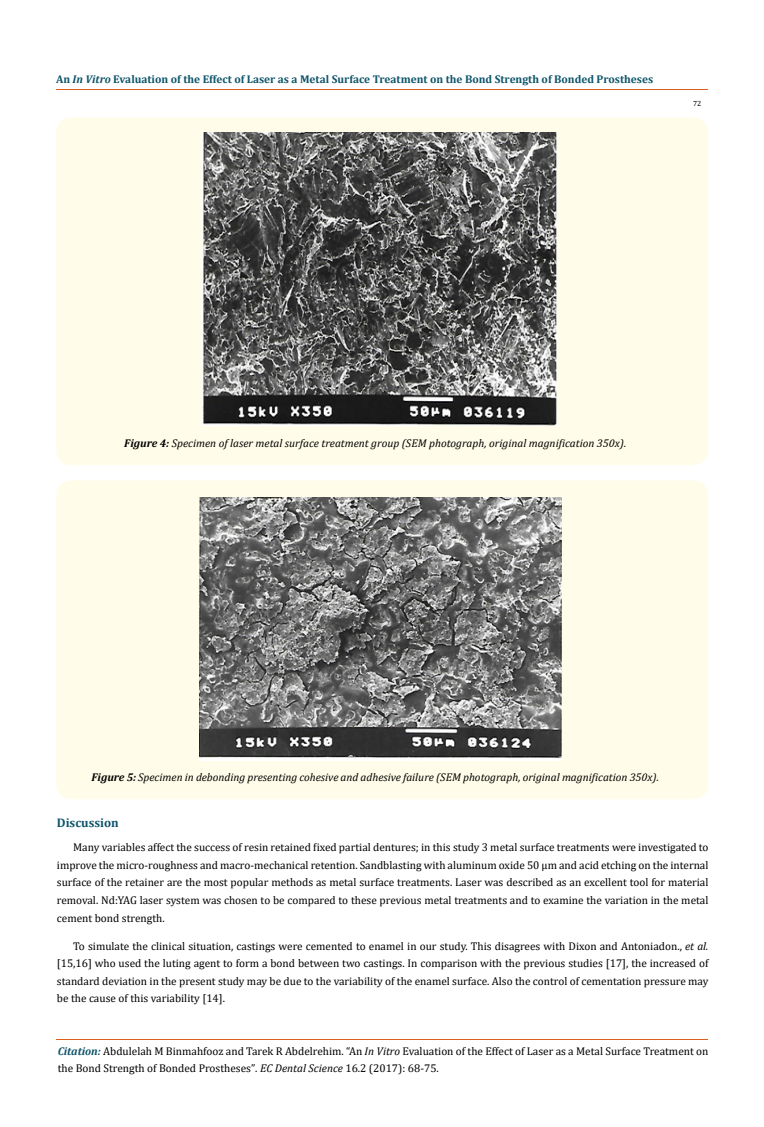
<style>
.page{position:relative;width:764px;height:1127px;background:#fff}
.page>*{position:absolute;margin:0;border:0;box-sizing:border-box;transform-origin:0 0}
.t1{font:700 12.5px "Cambria";color:#0e546a}
.t2{font:11.25px/17.5px "Cambria";color:#000;text-align:justify}
.t3{font:italic 11.25px "Cambria";color:#000}
.t4{font:700 11.25px "Cambria";color:#0e546a}
.t5{font:7.5px "Cambria";color:#000}
.s1{font-style:italic}
.s2{font-weight:700}
.s3{font-weight:700;font-style:italic;color:#0e546a}
.s4{font-size:11.12px}
</style>
<div class="page">
<hr style="left:56px;top:90px;width:652px;height:1px;background:#e05d1a">
<hr style="left:56px;top:1038px;width:652px;height:1px;background:#e05d1a">
<div style="left:56px;top:117px;width:652px;height:348px;background:#fffde9;border-radius:15px"></div>
<img style="left:202px;top:133px;width:355px;height:293px">
<div style="left:56px;top:480px;width:652px;height:319px;background:#fffde9;border-radius:15px"></div>
<img style="left:199px;top:497px;width:363px;height:263px">
<p class="t4" style="left:56px;top:71px;width:598px">An <span class="s1">In Vitro</span> Evaluation of the Effect of Laser as a Metal Surface Treatment on the Bond Strength of Bonded Prostheses</p>
<p class="t5" style="left:693px;top:99px;width:10px">72</p>
<p class="t3" style="left:124px;top:435px;width:503px"><span class="s2">Figure 4:</span> Specimen of laser metal surface treatment group (SEM photograph, original magnification 350x).</p>
<p class="t3" style="left:92px;top:769px;width:569px"><span class="s2">Figure 5:</span> Specimen in debonding presenting cohesive and adhesive failure (SEM photograph, original magnification 350x).</p>
<p class="t1" style="left:57px;top:813px;width:63px">Discussion</p>
<p class="t2" style="left:57px;top:838px;width:653px;text-indent:16px">Many variables affect the success of resin retained fixed partial dentures; in this study 3 metal surface treatments were investigated to improve the micro-roughness and macro-mechanical retention. Sandblasting with aluminum oxide 50 µm and acid etching on the internal surface of the retainer are the most popular methods as metal surface treatments. Laser was described as an excellent tool for material removal. Nd:YAG laser system was chosen to be compared to these previous metal treatments and to examine the variation in the metal cement bond strength.</p>
<p class="t2" style="left:57px;top:937px;width:653px;text-indent:16px">To simulate the clinical situation, castings were cemented to enamel in our study. This disagrees with Dixon and Antoniadon., <span class="s1">et al. </span>[15,16] who used the luting agent to form a bond between two castings. In comparison with the previous studies [17], the increased of standard deviation in the present study may be due to the variability of the enamel surface. Also the control of cementation pressure may be the cause of this variability [14].</p>
<p class="t2" style="left:58px;top:1041px;width:652px"><span class="s3">Citation:</span> Abdulelah M Binmahfooz and Tarek R Abdelrehim. “An <span class="s1">In Vitro</span> Evaluation of the Effect of Laser as a Metal Surface Treatment on the Bond Strength of Bonded Prostheses”<span class="s4">.</span> <span class="s1">EC Dental Science</span> 16.2 (2017): 68-75.</p>
</div>
